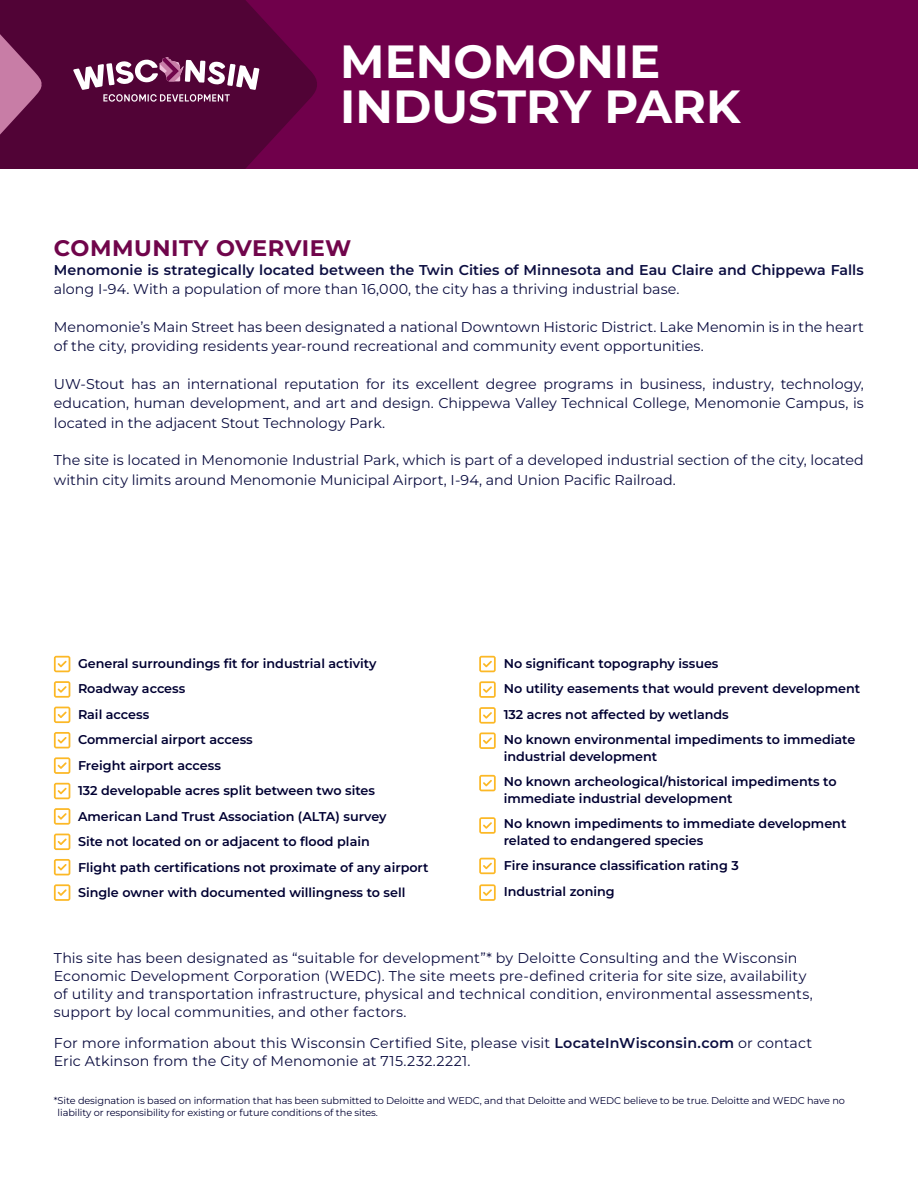
<style>
.page{position:relative;width:918px;height:1188px;background:#fff}
.page>*{position:absolute;margin:0;border:0;box-sizing:border-box;transform-origin:0 0}
.t1{font:700 46.5px/45.8px "Montserrat";color:#fff}
.t2{font:700 22.5px "Montserrat";letter-spacing:.025em;color:#70054b}
.t3{font:14.25px/19.5px "Montserrat";color:#0c0e41}
.t4{font:600 14.25px "Montserrat";color:#0c0e41}
.t5{font:600 12.75px/25.5px "Montserrat";color:#000032}
.t6{font:9.75px/11.7px "Montserrat";letter-spacing:-.01em;color:#000032}
.s1{font-weight:600}
</style>
<div class="page">
<div style="left:0;top:0;width:918px;height:169px;background:#70004b"></div>
<svg style="left:0;top:0;width:317px;height:169px;background:#5a083e"></svg>
<svg style="left:73px;top:57px;width:186px;height:45px;background:#864f73"></svg>
<svg style="left:479px;top:656px;width:17px;height:16px"></svg>
<svg style="left:479px;top:681px;width:17px;height:17px"></svg>
<svg style="left:479px;top:707px;width:17px;height:17px"></svg>
<svg style="left:479px;top:732px;width:17px;height:17px"></svg>
<svg style="left:479px;top:775px;width:17px;height:16px"></svg>
<svg style="left:479px;top:817px;width:17px;height:17px"></svg>
<svg style="left:479px;top:858px;width:17px;height:16px"></svg>
<svg style="left:479px;top:884px;width:17px;height:17px"></svg>
<svg style="left:54px;top:681px;width:16px;height:17px"></svg>
<svg style="left:54px;top:656px;width:16px;height:16px"></svg>
<svg style="left:54px;top:732px;width:16px;height:16px"></svg>
<svg style="left:54px;top:757px;width:16px;height:17px"></svg>
<svg style="left:54px;top:783px;width:16px;height:16px"></svg>
<svg style="left:54px;top:808px;width:16px;height:17px"></svg>
<svg style="left:54px;top:859px;width:16px;height:16px"></svg>
<svg style="left:54px;top:707px;width:16px;height:16px"></svg>
<svg style="left:54px;top:834px;width:16px;height:16px"></svg>
<svg style="left:54px;top:884px;width:16px;height:17px"></svg>
<h1 class="t1" style="left:340px;top:37px;width:402px">MENOMONIE<br>INDUSTRY PARK</h1>
<h2 class="t2" style="left:54px;top:233px;width:299px">COMMUNITY OVERVIEW</h2>
<p class="t4" style="left:54px;top:260px;width:811px">Menomonie is strategically located between the Twin Cities of Minnesota and Eau Claire and Chippewa Falls</p>
<p class="t3" style="left:54px;top:279px;width:627px">along I-94. With a population of more than 16,000, the city has a thriving industrial base.</p>
<p class="t3" style="left:54px;top:317px;width:812px">Menomonie’s Main Street has been designated a national Downtown Historic District. Lake Menomin is in the heart of the city, providing residents year-round recreational and community event opportunities.</p>
<p class="t3" style="left:54px;top:374px;width:812px;text-align:justify">UW-Stout has an international reputation for its excellent degree programs in business, industry, technology, education, human development, and art and design. Chippewa Valley Technical College, Menomonie Campus, is located in the adjacent Stout Technology Park.</p>
<p class="t3" style="left:54px;top:450px;width:812px">The site is located in Menomonie Industrial Park, which is part of a developed industrial section of the city, located within city limits around Menomonie Municipal Airport, I-94, and Union Pacific Railroad.</p>
<p class="t5" style="left:78px;top:650px;width:352px">General surroundings fit for industrial activity Roadway access<br>Rail access<br>Commercial airport access<br>Freight airport access<br>132 developable acres split between two sites American Land Trust Association (ALTA) survey<br>Site not located on or adjacent to flood plain<br>Flight path certifications not proximate of any airport Single owner with documented willingness to sell</p>
<p class="t5" style="left:504px;top:650px;width:358px">No significant topography issues<br>No utility easements that would prevent development 132 acres not affected by wetlands<br>No known environmental impediments to immediate</p>
<p class="t5" style="left:504px;top:743px;width:335px">industrial development<br>No known archeological/historical impediments to</p>
<p class="t5" style="left:504px;top:785px;width:344px">immediate industrial development<br>No known impediments to immediate development</p>
<p class="t5" style="left:504px;top:827px;width:237px">related to endangered species<br>Fire insurance classification rating 3<br>Industrial zoning</p>
<p class="t3" style="left:54px;top:949px;width:761px;line-height:18px">This site has been designated as “suitable for development”* by Deloitte Consulting and the Wisconsin Economic Development Corporation (WEDC). The site meets pre-defined criteria for site size, availability of utility and transportation infrastructure, physical and technical condition, environmental assessments, support by local communities, and other factors.</p>
<p class="t3" style="left:54px;top:1034px;width:760px;line-height:18px">For more information about this Wisconsin Certified Site, please visit <span class="s1">LocateInWisconsin.com</span> or contact<br>Eric Atkinson from the City of Menomonie at 715.232.2221.</p>
<p class="t6" style="left:58px;top:1095px;width:789px;text-indent:-4px">*Site designation is based on information that has been submitted to Deloitte and WEDC, and that Deloitte and WEDC believe to be true. Deloitte and WEDC have no liability or responsibility for existing or future conditions of the sites.</p>
</div>
